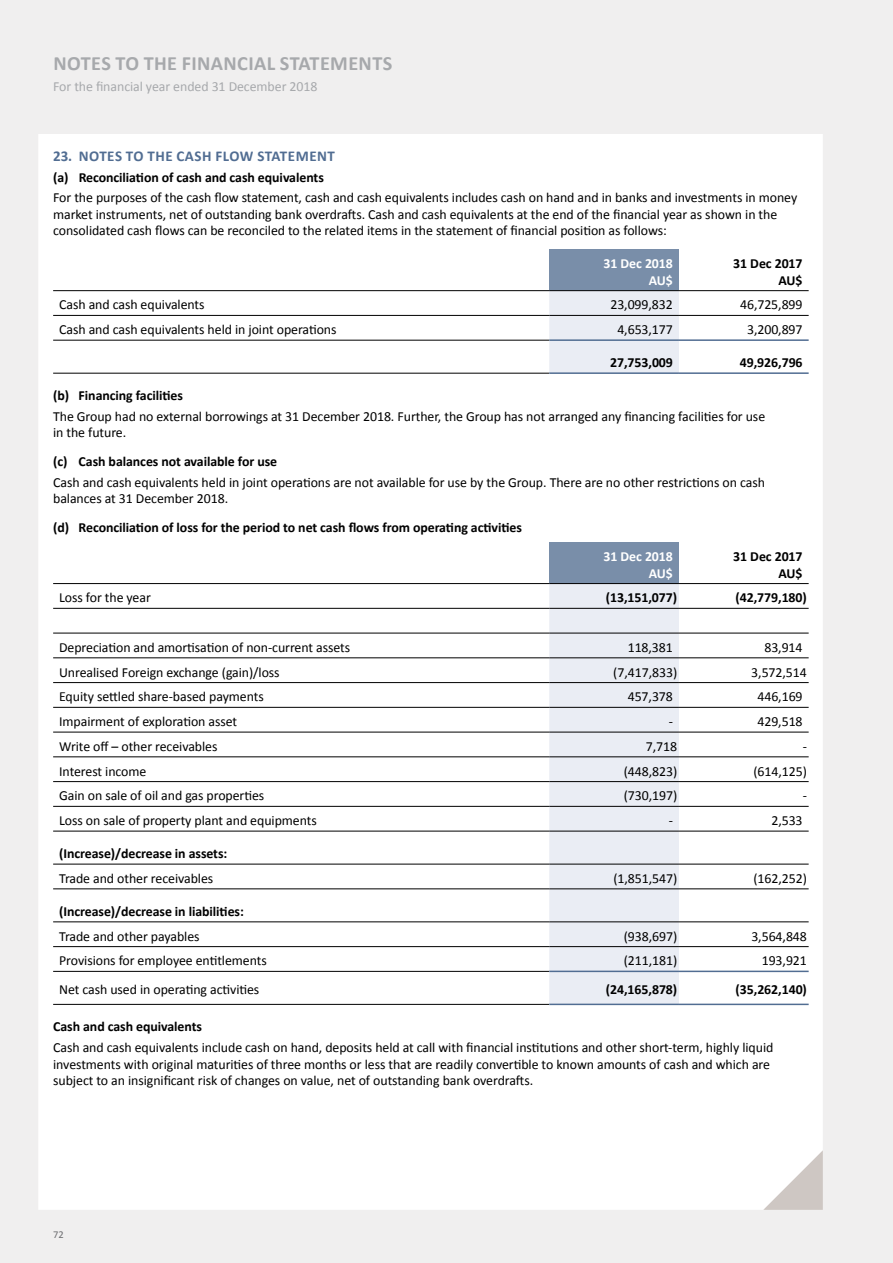
<style>
.page{position:relative;width:893px;height:1263px;background:#f0efef}
.page>*{position:absolute;margin:0;border:0;box-sizing:border-box;transform-origin:0 0}
.t1{font:700 20.25px "Calibri";letter-spacing:.02em;color:#a7a9ac}
.t2{font:700 15px "Calibri";letter-spacing:.035em;color:#516d92}
.t3{font:13.8px/16.5px "Calibri";letter-spacing:-.005em;color:#000}
.t4{font:700 13.8px/16.5px "Calibri";letter-spacing:-.005em;color:#000;text-align:right}
.t5{font:13.8px "Calibri";letter-spacing:-.005em;color:#a7a9ac}
.t6{font:700 13.8px/16.5px "Calibri";letter-spacing:-.005em;color:#fff;text-align:right}
.t7{font:10.5px "Calibri";color:#6d6e71}
</style>
<div class="page">
<div style="left:38px;top:134px;width:785px;height:1076px;background:#fff"></div>
<svg style="left:763px;top:1150px;width:60px;height:60px"></svg>
<div style="left:549px;top:249px;width:130px;height:42px;background:#798ea9"></div>
<svg style="left:549px;top:291px;width:130px;height:81px"></svg>
<hr style="left:53px;top:290px;width:496px;height:1px;background:#000">
<hr style="left:53px;top:315px;width:496px;height:1px;background:#000">
<hr style="left:53px;top:340px;width:496px;height:1px;background:#000">
<hr style="left:53px;top:373px;width:496px;height:1px;background:#000">
<hr style="left:549px;top:290px;width:130px;height:1px;background:#000">
<hr style="left:679px;top:290px;width:130px;height:1px;background:#000">
<hr style="left:549px;top:339px;width:130px;height:2px;background:#516d92">
<hr style="left:679px;top:339px;width:130px;height:2px;background:#516d92">
<hr style="left:549px;top:372px;width:130px;height:2px;background:#516d92">
<hr style="left:679px;top:372px;width:130px;height:2px;background:#516d92">
<hr style="left:549px;top:315px;width:130px;height:1px;background:#000">
<hr style="left:679px;top:315px;width:130px;height:1px;background:#000">
<div style="left:549px;top:542px;width:130px;height:42px;background:#798ea9"></div>
<svg style="left:549px;top:584px;width:130px;height:419px"></svg>
<hr style="left:53px;top:583px;width:496px;height:1px;background:#000">
<hr style="left:679px;top:583px;width:130px;height:1px;background:#000">
<hr style="left:53px;top:608px;width:496px;height:1px;background:#000">
<hr style="left:549px;top:608px;width:130px;height:1px;background:#000">
<hr style="left:679px;top:608px;width:130px;height:1px;background:#000">
<hr style="left:53px;top:633px;width:496px;height:1px;background:#000">
<hr style="left:549px;top:633px;width:130px;height:1px;background:#000">
<hr style="left:679px;top:633px;width:130px;height:1px;background:#000">
<hr style="left:53px;top:657px;width:496px;height:1px;background:#000">
<hr style="left:549px;top:657px;width:130px;height:1px;background:#000">
<hr style="left:679px;top:657px;width:130px;height:1px;background:#000">
<hr style="left:53px;top:682px;width:496px;height:1px;background:#000">
<hr style="left:549px;top:682px;width:130px;height:1px;background:#000">
<hr style="left:679px;top:682px;width:130px;height:1px;background:#000">
<hr style="left:53px;top:707px;width:496px;height:1px;background:#000">
<hr style="left:549px;top:707px;width:130px;height:1px;background:#000">
<hr style="left:679px;top:707px;width:130px;height:1px;background:#000">
<hr style="left:53px;top:732px;width:496px;height:1px;background:#000">
<hr style="left:549px;top:732px;width:130px;height:1px;background:#000">
<hr style="left:679px;top:732px;width:130px;height:1px;background:#000">
<hr style="left:53px;top:756px;width:496px;height:1px;background:#000">
<hr style="left:549px;top:756px;width:130px;height:1px;background:#000">
<hr style="left:679px;top:756px;width:130px;height:1px;background:#000">
<hr style="left:53px;top:781px;width:496px;height:1px;background:#000">
<hr style="left:549px;top:781px;width:130px;height:1px;background:#000">
<hr style="left:679px;top:781px;width:130px;height:1px;background:#000">
<hr style="left:53px;top:806px;width:496px;height:1px;background:#000">
<hr style="left:549px;top:806px;width:130px;height:1px;background:#000">
<hr style="left:679px;top:806px;width:130px;height:1px;background:#000">
<hr style="left:53px;top:831px;width:496px;height:1px;background:#000">
<hr style="left:549px;top:831px;width:130px;height:1px;background:#000">
<hr style="left:679px;top:831px;width:130px;height:1px;background:#000">
<hr style="left:53px;top:864px;width:496px;height:1px;background:#000">
<hr style="left:549px;top:864px;width:130px;height:1px;background:#000">
<hr style="left:679px;top:864px;width:130px;height:1px;background:#000">
<hr style="left:53px;top:888px;width:496px;height:1px;background:#000">
<hr style="left:549px;top:888px;width:130px;height:1px;background:#000">
<hr style="left:679px;top:888px;width:130px;height:1px;background:#000">
<hr style="left:53px;top:921px;width:496px;height:1px;background:#000">
<hr style="left:549px;top:921px;width:130px;height:1px;background:#000">
<hr style="left:679px;top:921px;width:130px;height:1px;background:#000">
<hr style="left:53px;top:946px;width:496px;height:1px;background:#000">
<hr style="left:549px;top:946px;width:130px;height:1px;background:#000">
<hr style="left:679px;top:946px;width:130px;height:1px;background:#000">
<hr style="left:53px;top:971px;width:496px;height:1px;background:#000">
<hr style="left:53px;top:1004px;width:496px;height:1px;background:#000">
<hr style="left:549px;top:583px;width:130px;height:1px;background:#000">
<hr style="left:549px;top:971px;width:130px;height:1px;background:#516d92">
<hr style="left:679px;top:971px;width:130px;height:1px;background:#516d92">
<hr style="left:549px;top:1003px;width:130px;height:2px;background:#516d92">
<hr style="left:679px;top:1003px;width:130px;height:2px;background:#516d92">
<h1 class="t1" style="left:54px;top:51px;width:340px">NOTES TO THE FINANCIAL STATEMENTS</h1>
<p class="t5" style="left:53px;top:78px;width:266px">For the financial year ended 31 December 2018</p>
<p class="t2" style="left:53px;top:147px;width:283px">23. NOTES TO THE CASH FLOW STATEMENT</p>
<p class="t4" style="left:53px;top:168px;width:272px">(a) Reconciliation of cash and cash equivalents</p>
<p class="t3" style="left:53px;top:189px;width:746px">For the purposes of the cash flow statement, cash and cash equivalents includes cash on hand and in banks and investments in money market instruments, net of outstanding bank overdrafts. Cash and cash equivalents at the end of the financial year as shown in the consolidated cash flows can be reconciled to the related items in the statement of financial position as follows:</p>
<p class="t6" style="left:604px;top:255px;width:71px">31 Dec 2018<br>AU$</p>
<p class="t4" style="left:733px;top:255px;width:71px">31 Dec 2017<br>AU$</p>
<p class="t3" style="left:59px;top:296px;width:147px">Cash and cash equivalents</p>
<p class="t3" style="left:610px;top:296px;width:64px">23,099,832</p>
<p class="t3" style="left:740px;top:296px;width:64px">46,725,899</p>
<p class="t3" style="left:59px;top:321px;width:279px">Cash and cash equivalents held in joint operations</p>
<p class="t3" style="left:617px;top:321px;width:57px">4,653,177</p>
<p class="t3" style="left:747px;top:321px;width:57px">3,200,897</p>
<p class="t4" style="left:610px;top:354px;width:64px">27,753,009</p>
<p class="t4" style="left:740px;top:354px;width:64px">49,926,796</p>
<p class="t4" style="left:53px;top:387px;width:131px">(b) Financing facilities</p>
<p class="t3" style="left:53px;top:407px;width:714px">The Group had no external borrowings at 31 December 2018. Further, the Group has not arranged any financing facilities for use in the future.</p>
<p class="t4" style="left:53px;top:453px;width:226px">(c) Cash balances not available for use</p>
<p class="t3" style="left:53px;top:473px;width:713px">Cash and cash equivalents held in joint operations are not available for use by the Group. There are no other restrictions on cash balances at 31 December 2018.</p>
<p class="t4" style="left:53px;top:519px;width:470px">(d) Reconciliation of loss for the period to net cash flows from operating activities</p>
<p class="t6" style="left:604px;top:548px;width:71px">31 Dec 2018<br>AU$</p>
<p class="t4" style="left:733px;top:548px;width:71px">31 Dec 2017<br>AU$</p>
<p class="t3" style="left:59px;top:589px;width:93px">Loss for the year</p>
<p class="t4" style="left:606px;top:589px;width:73px">(13,151,077)</p>
<p class="t4" style="left:736px;top:589px;width:73px">(42,779,180)</p>
<p class="t3" style="left:59px;top:638px;width:293px">Depreciation and amortisation of non-current assets</p>
<p class="t3" style="left:628px;top:638px;width:47px">118,381</p>
<p class="t3" style="left:764px;top:638px;width:40px">83,914</p>
<p class="t3" style="left:59px;top:663px;width:222px">Unrealised Foreign exchange (gain)/loss</p>
<p class="t3" style="left:613px;top:663px;width:65px">(7,417,833)</p>
<p class="t3" style="left:751px;top:663px;width:57px">3,572,514</p>
<p class="t3" style="left:59px;top:688px;width:206px">Equity settled share-based payments</p>
<p class="t3" style="left:628px;top:688px;width:47px">457,378</p>
<p class="t3" style="left:757px;top:688px;width:47px">446,169</p>
<p class="t3" style="left:59px;top:713px;width:180px">Impairment of exploration asset</p>
<p class="t3" style="left:669px;top:713px;width:6px">-</p>
<p class="t3" style="left:757px;top:713px;width:47px">429,518</p>
<p class="t3" style="left:59px;top:737px;width:160px">Write off – other receivables</p>
<p class="t3" style="left:646px;top:737px;width:33px">7,718</p>
<p class="t3" style="left:803px;top:737px;width:6px">-</p>
<p class="t3" style="left:59px;top:762px;width:89px">Interest income</p>
<p class="t3" style="left:624px;top:762px;width:55px">(448,823)</p>
<p class="t3" style="left:753px;top:762px;width:55px">(614,125)</p>
<p class="t3" style="left:59px;top:787px;width:207px">Gain on sale of oil and gas properties</p>
<p class="t3" style="left:624px;top:787px;width:55px">(730,197)</p>
<p class="t3" style="left:803px;top:787px;width:6px">-</p>
<p class="t3" style="left:59px;top:812px;width:259px">Loss on sale of property plant and equipments</p>
<p class="t3" style="left:669px;top:812px;width:6px">-</p>
<p class="t3" style="left:771px;top:812px;width:33px">2,533</p>
<p class="t4" style="left:59px;top:845px;width:170px">(Increase)/decrease in assets:</p>
<p class="t3" style="left:59px;top:869px;width:156px">Trade and other receivables</p>
<p class="t3" style="left:613px;top:869px;width:65px">(1,851,547)</p>
<p class="t3" style="left:753px;top:869px;width:55px">(162,252)</p>
<p class="t4" style="left:59px;top:902px;width:186px">(Increase)/decrease in liabilities:</p>
<p class="t3" style="left:59px;top:927px;width:142px">Trade and other payables</p>
<p class="t3" style="left:624px;top:927px;width:55px">(938,697)</p>
<p class="t3" style="left:751px;top:927px;width:57px">3,564,848</p>
<p class="t3" style="left:59px;top:952px;width:209px">Provisions for employee entitlements</p>
<p class="t3" style="left:624px;top:952px;width:55px">(211,181)</p>
<p class="t3" style="left:762px;top:952px;width:47px">193,921</p>
<p class="t3" style="left:59px;top:981px;width:202px">Net cash used in operating activities</p>
<p class="t4" style="left:606px;top:981px;width:73px">(24,165,878)</p>
<p class="t4" style="left:736px;top:981px;width:73px">(35,262,140)</p>
<p class="t4" style="left:53px;top:1018px;width:150px">Cash and cash equivalents</p>
<p class="t3" style="left:53px;top:1038px;width:722px">Cash and cash equivalents include cash on hand, deposits held at call with financial institutions and other short-term, highly liquid investments with original maturities of three months or less that are readily convertible to known amounts of cash and which are subject to an insignificant risk of changes on value, net of outstanding bank overdrafts.</p>
<p class="t7" style="left:53px;top:1228px;width:12px">72</p>
</div>
